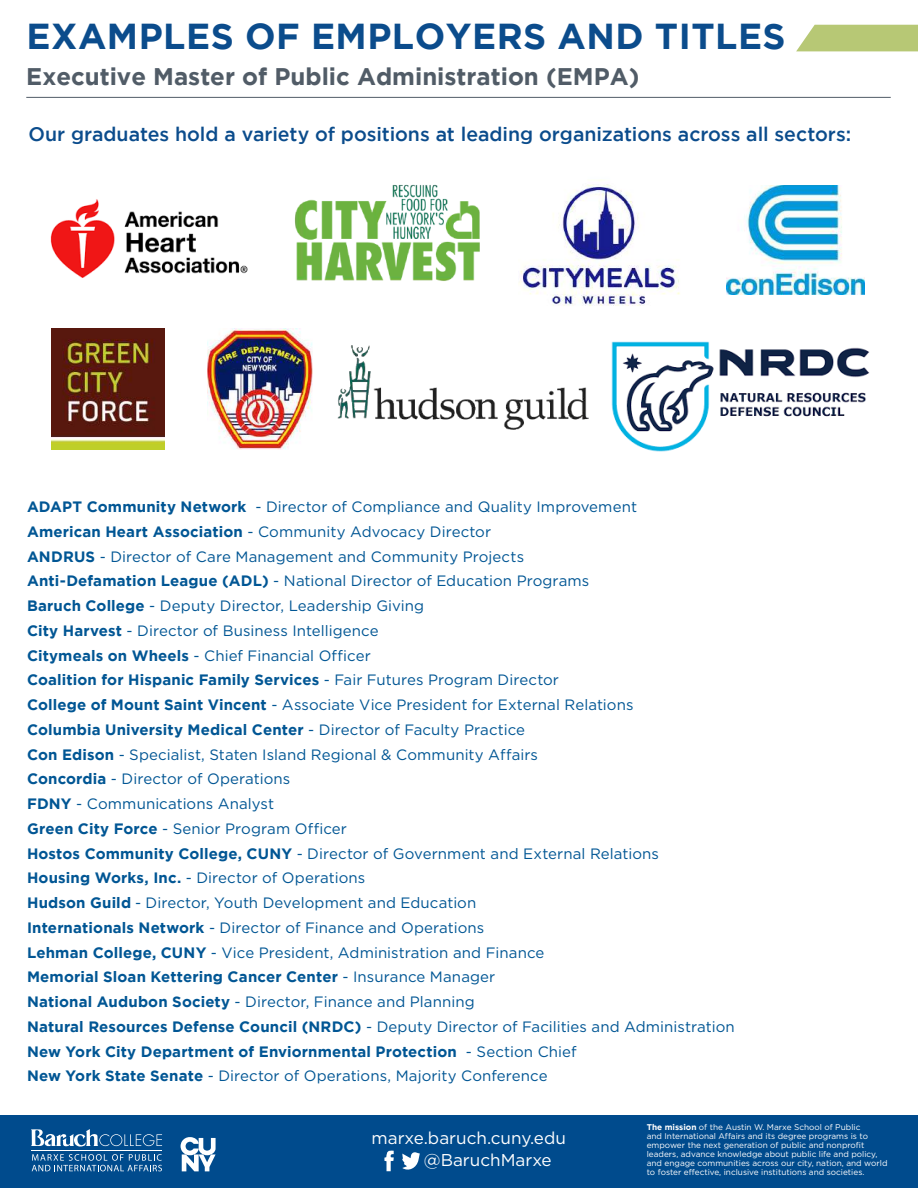
<style>
.page{position:relative;width:918px;height:1188px;background:#fff}
.page>*{position:absolute;margin:0;border:0;box-sizing:border-box;transform-origin:0 0}
.t1{font:700 36px "Gotham";letter-spacing:.015em;color:#0b4c8c}
.t2{font:700 24px "Gotham";color:#515c67}
.t3{font:500 19.5px "Gotham";color:#0b4c8c}
.t4{font:17.1px/21.8px "Gotham";color:#fff}
.t5{font:15px/24.8px "Gotham";letter-spacing:.005em;color:#015694}
.t6{font:8.25px/9px "Gotham";color:#fff}
.s1{font-weight:700}
</style>
<div class="page">
<svg style="left:796px;top:25px;width:122px;height:26px"></svg>
<hr style="left:26px;top:97px;width:865px;height:1px;background:#505c67">
<img style="left:50px;top:199px;width:198px;height:79px">
<img style="left:294px;top:184px;width:186px;height:97px">
<img style="left:51px;top:328px;width:114px;height:122px">
<img style="left:208px;top:328px;width:104px;height:122px">
<img style="left:518px;top:180px;width:162px;height:126px">
<img style="left:611px;top:341px;width:259px;height:111px">
<img style="left:726px;top:185px;width:139px;height:110px">
<img style="left:337px;top:345px;width:251px;height:85px">
<div style="left:0;top:1115px;width:918px;height:73px;background:#004b8d"></div>
<svg style="left:31px;top:1129px;width:131px;height:18px"></svg>
<hr style="left:32px;top:1150px;width:130px;height:1px;background:#fff">
<svg style="left:32px;top:1154px;width:130px;height:17px"></svg>
<svg style="left:181px;top:1137px;width:35px;height:34px"></svg>
<svg style="left:402px;top:1152px;width:18px;height:18px"></svg>
<svg style="left:384px;top:1150px;width:10px;height:21px"></svg>
<h1 class="t1" style="left:27px;top:15px;width:761px">EXAMPLES OF EMPLOYERS AND TITLES</h1>
<h2 class="t2" style="left:26px;top:62px;width:615px">Executive Master of Public Administration (EMPA)</h2>
<h3 class="t3" style="left:28px;top:123px;width:824px">Our graduates hold a variety of positions at leading organizations across all sectors:</h3>
<p class="t5" style="left:27px;top:494px;width:709px"><span class="s1">ADAPT Community Network</span> - Director of Compliance and Quality Improvement<br><span class="s1">American Heart Association</span> - Community Advocacy Director<br><span class="s1">ANDRUS</span> - Director of Care Management and Community Projects<br><span class="s1">Anti-Defamation League (ADL)</span> - National Director of Education Programs<br><span class="s1">Baruch College</span> - Deputy Director, Leadership Giving<br><span class="s1">City Harvest</span> - Director of Business Intelligence<br><span class="s1">Citymeals on Wheels</span> - Chief Financial Officer<br><span class="s1">Coalition for Hispanic Family Services</span> - Fair Futures Program Director<br><span class="s1">College of Mount Saint Vincent</span> - Associate Vice President for External Relations<br><span class="s1">Columbia University Medical Center</span> - Director of Faculty Practice<br><span class="s1">Con Edison</span> - Specialist, Staten Island Regional &amp; Community Affairs<br><span class="s1">Concordia</span> - Director of Operations<br><span class="s1">FDNY</span> - Communications Analyst<br><span class="s1">Green City Force</span> - Senior Program Officer<br><span class="s1">Hostos Community College, CUNY</span> - Director of Government and External Relations<br><span class="s1">Housing Works, Inc.</span> - Director of Operations<br><span class="s1">Hudson Guild</span> - Director, Youth Development and Education<br><span class="s1">Internationals Network</span> - Director of Finance and Operations<br><span class="s1">Lehman College, CUNY</span> - Vice President, Administration and Finance<br><span class="s1">Memorial Sloan Kettering Cancer Center</span> - Insurance Manager<br><span class="s1">National Audubon Society</span> - Director, Finance and Planning<br><span class="s1">Natural Resources Defense Council (NRDC)</span> - Deputy Director of Facilities and Administration <span class="s1">New York City Department of Enviornmental Protection</span> - Section Chief<br><span class="s1">New York State Senate</span> - Director of Operations, Majority Conference</p>
<p class="t4" style="left:424px;top:1127px;width:144px;text-indent:-52px">marxe.baruch.cuny.edu @BaruchMarxe</p>
<p class="t6" style="left:647px;top:1122px;width:242px"><span class="s1">The mission</span> of the Austin W. Marxe School of Public<br>and International Affairs and its degree programs is to empower the next generation of public and nonprofit leaders, advance knowledge about public life and policy, and engage communities across our city, nation, and world to foster effective, inclusive institutions and societies.</p>
</div>
